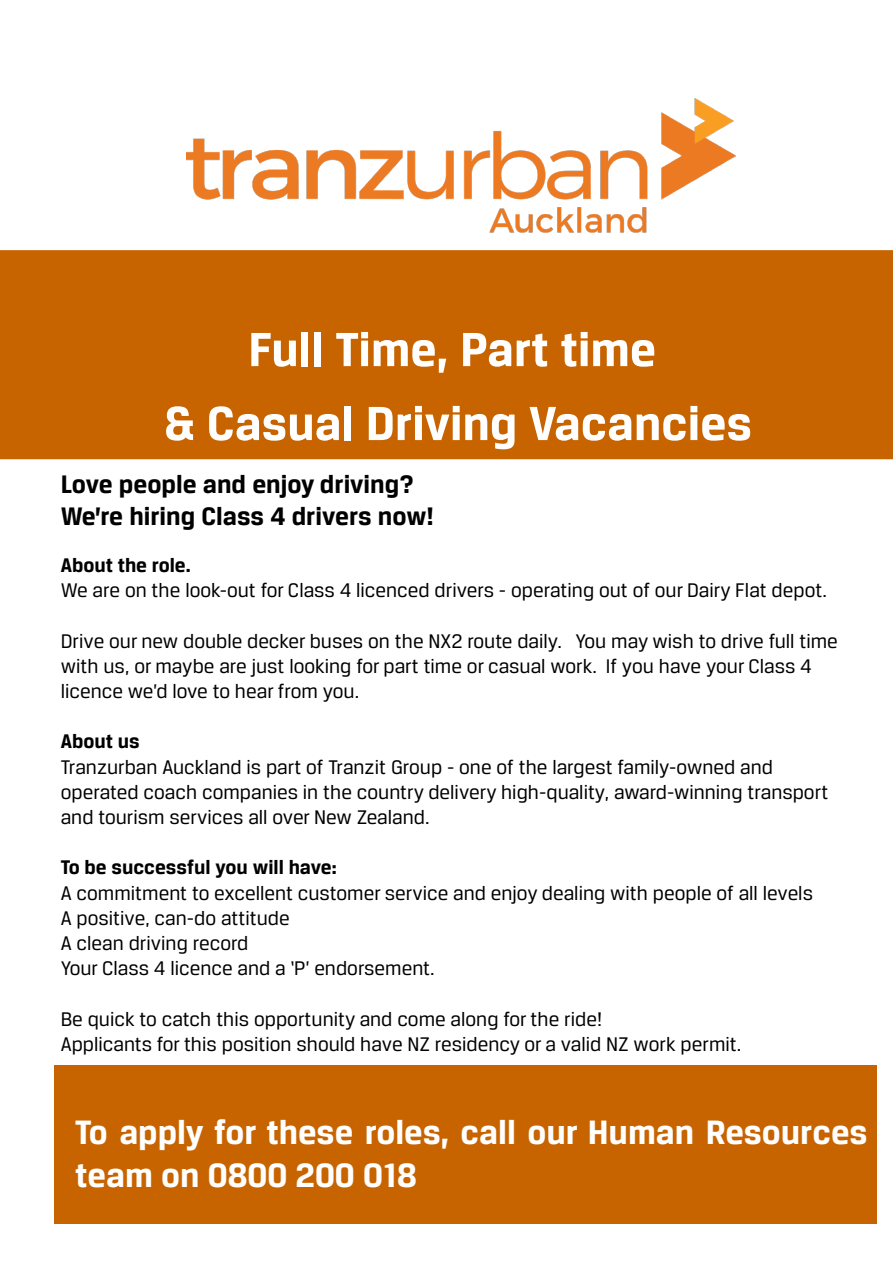
<style>
.page{position:relative;width:893px;height:1263px;background:#fff}
.page>*{position:absolute;margin:0;border:0;box-sizing:border-box;transform-origin:0 0}
.t1{font:700 51px "Breuer Text";color:#fff}
.t2{font:700 36px/43.2px "Breuer Text";color:#fff}
.t3{font:700 27px "Breuer Text";color:#000}
.t4{font:21px/25.2px "Breuer Text";color:#000}
.t5{font:700 21px "Breuer Text";color:#000}
</style>
<div class="page">
<div style="left:0;top:250px;width:893px;height:209px;background:#c86400"></div>
<img style="left:186px;top:99px;width:550px;height:134px">
<div style="left:54px;top:1065px;width:822px;height:159px;background:#c86400"></div>
<p class="t1" style="left:248px;top:321px;width:409px">Full Time, Part time</p>
<p class="t1" style="left:164px;top:394px;width:589px">&amp; Casual Driving Vacancies</p>
<p class="t3" style="left:61px;top:469px;width:354px">Love people and enjoy driving?</p>
<p class="t3" style="left:61px;top:501px;width:375px">We’re hiring Class 4 drivers now!</p>
<p class="t5" style="left:61px;top:553px;width:131px">About the role.</p>
<p class="t4" style="left:61px;top:577px;width:767px">We are on the look-out for Class 4 licenced drivers - operating out of our Dairy Flat depot.</p>
<p class="t4" style="left:61px;top:628px;width:778px">Drive our new double decker buses on the NX2 route daily. You may wish to drive full time with us, or maybe are just looking for part time or casual work. If you have your Class 4 licence we’d love to hear from you.</p>
<p class="t5" style="left:61px;top:730px;width:80px">About us</p>
<p class="t4" style="left:61px;top:754px;width:769px">Tranzurban Auckland is part of Tranzit Group - one of the largest family-owned and operated coach companies in the country delivery high-quality, award-winning transport and tourism services all over New Zealand.</p>
<p class="t5" style="left:61px;top:856px;width:277px">To be successful you will have:</p>
<p class="t4" style="left:61px;top:880px;width:754px">A commitment to excellent customer service and enjoy dealing with people of all levels</p>
<p class="t4" style="left:61px;top:905px;width:230px">A positive, can-do attitude</p>
<p class="t4" style="left:61px;top:930px;width:189px">A clean driving record</p>
<p class="t4" style="left:61px;top:955px;width:375px">Your Class 4 licence and a ‘P’ endorsement.</p>
<p class="t4" style="left:61px;top:1006px;width:543px">Be quick to catch this opportunity and come along for the ride!</p>
<p class="t4" style="left:61px;top:1031px;width:682px">Applicants for this position should have NZ residency or a valid NZ work permit.</p>
<p class="t2" style="left:75px;top:1109px;width:794px">To apply for these roles, call our Human Resources team on 0800 200 018</p>
</div>
